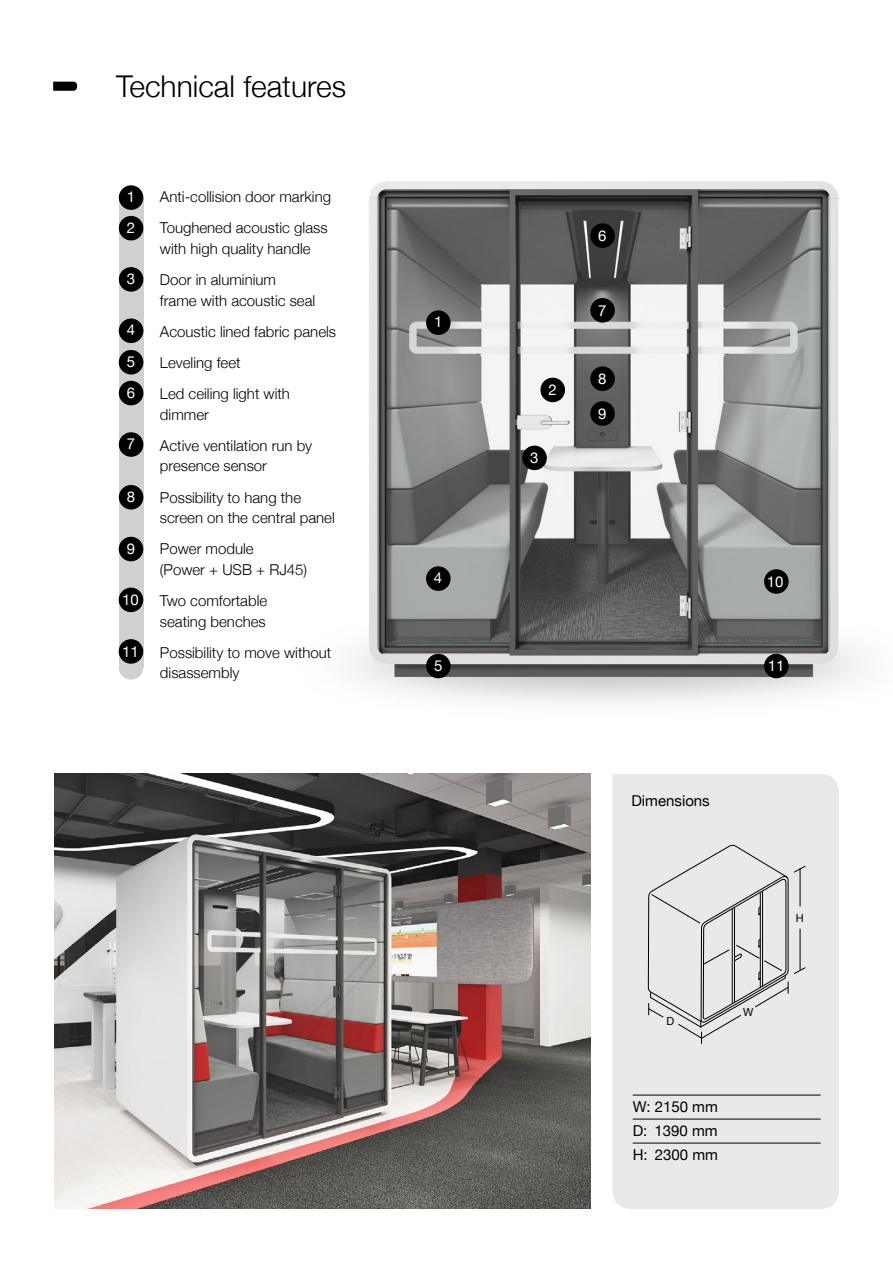
<style>
.page{position:relative;width:893px;height:1263px;background:#fff}
.page>*{position:absolute;margin:0;border:0;box-sizing:border-box;transform-origin:0 0}
.t1{font:300 30px "Helvetica Neue";color:#000}
.t2{font:300 15px/31.2px "Helvetica Neue";color:#000}
.t3{font:15px/24px "Helvetica Neue";color:#000;text-align:justify}
.t4{font:15px/31.7px "Helvetica Neue";color:#fff}
.t5{font:11.1px "Helvetica Neue";color:#000}
</style>
<div class="page">
<svg style="left:53px;top:82px;width:24px;height:9px"></svg>
<img style="left:354px;top:181px;width:506px;height:521px">
<svg style="left:119px;top:201px;width:24px;height:463px;background:#cacaca"></svg>
<div style="left:119px;top:185px;width:24px;height:25px;background:#000;border-radius:50%"></div>
<div style="left:119px;top:485px;width:24px;height:24px;background:#000;border-radius:50%"></div>
<div style="left:119px;top:216px;width:24px;height:24px;background:#000;border-radius:50%"></div>
<div style="left:119px;top:537px;width:24px;height:24px;background:#000;border-radius:50%"></div>
<div style="left:119px;top:267px;width:24px;height:25px;background:#000;border-radius:50%"></div>
<div style="left:119px;top:588px;width:24px;height:24px;background:#000;border-radius:50%"></div>
<div style="left:119px;top:318px;width:24px;height:25px;background:#000;border-radius:50%"></div>
<div style="left:119px;top:350px;width:24px;height:24px;background:#000;border-radius:50%"></div>
<div style="left:119px;top:432px;width:24px;height:25px;background:#000;border-radius:50%"></div>
<div style="left:119px;top:655px;width:24px;height:25px;background:#d0d0d0;border-radius:50%"></div>
<div style="left:426px;top:310px;width:25px;height:25px;background:#000;border-radius:50%"></div>
<div style="left:540px;top:378px;width:25px;height:24px;background:#000;border-radius:50%"></div>
<div style="left:522px;top:446px;width:25px;height:24px;background:#000;border-radius:50%"></div>
<div style="left:426px;top:566px;width:25px;height:25px;background:#000;border-radius:50%"></div>
<div style="left:426px;top:654px;width:25px;height:24px;background:#000;border-radius:50%"></div>
<div style="left:590px;top:223px;width:25px;height:25px;background:#000;border-radius:50%"></div>
<div style="left:590px;top:298px;width:25px;height:25px;background:#000;border-radius:50%"></div>
<div style="left:590px;top:366px;width:25px;height:25px;background:#000;border-radius:50%"></div>
<div style="left:764px;top:569px;width:25px;height:25px;background:#000;border-radius:50%"></div>
<div style="left:764px;top:654px;width:25px;height:24px;background:#000;border-radius:50%"></div>
<div style="left:119px;top:381px;width:24px;height:24px;background:#000;border-radius:50%"></div>
<div style="left:590px;top:401px;width:25px;height:25px;background:#000;border-radius:50%"></div>
<div style="left:612px;top:774px;width:227px;height:435px;background:#e9e9e9"></div>
<svg style="left:647px;top:844px;width:159px;height:199px;background:#d9d9d9"></svg>
<hr style="left:633px;top:1095px;width:188px;height:1px;background:#000">
<hr style="left:633px;top:1119px;width:188px;height:1px;background:#000">
<hr style="left:633px;top:1143px;width:188px;height:1px;background:#000">
<img style="left:54px;top:773px;width:537px;height:436px">
<div style="left:119px;top:639px;width:24px;height:25px;background:#000;border-radius:50%"></div>
<h1 class="t1" style="left:116px;top:63px;width:232px">Technical features</h1>
<p class="t4" style="left:127px;top:182px;width:10px">1</p>
<p class="t4" style="left:127px;top:213px;width:10px">2</p>
<p class="t4" style="left:127px;top:264px;width:10px">3</p>
<p class="t4" style="left:127px;top:315px;width:10px">4<br>5</p>
<p class="t4" style="left:127px;top:378px;width:10px">6</p>
<p class="t4" style="left:127px;top:429px;width:10px">7</p>
<p class="t4" style="left:127px;top:482px;width:10px">8</p>
<p class="t4" style="left:127px;top:534px;width:10px">9</p>
<p class="t4" style="left:122px;top:585px;width:18px">10</p>
<p class="t4" style="left:122px;top:637px;width:18px">11</p>
<p class="t2" style="left:160px;top:180px;width:173px">Anti-collision door marking<br>Toughened acoustic glass</p>
<p class="t2" style="left:160px;top:232px;width:152px">with high quality handle<br>Door in aluminium</p>
<p class="t2" style="left:160px;top:283px;width:178px">frame with acoustic seal<br>Acoustic lined fabric panels<br>Leveling feet<br>Led ceiling light with</p>
<p class="t2" style="left:160px;top:398px;width:154px">dimmer<br>Active ventilation run by</p>
<p class="t2" style="left:160px;top:449px;width:143px">presence sensor<br>Possibility to hang the</p>
<p class="t2" style="left:160px;top:501px;width:176px">screen on the central panel<br>Power module</p>
<p class="t2" style="left:160px;top:553px;width:149px">(Power + USB + RJ45)<br>Two comfortable</p>
<p class="t2" style="left:160px;top:604px;width:173px">seating benches<br>Possibility to move without</p>
<p class="t2" style="left:160px;top:656px;width:81px">disassembly</p>
<p class="t4" style="left:434px;top:307px;width:10px">1</p>
<p class="t4" style="left:434px;top:563px;width:10px">4</p>
<p class="t4" style="left:434px;top:651px;width:10px">5</p>
<p class="t4" style="left:548px;top:374px;width:10px">2</p>
<p class="t4" style="left:530px;top:442px;width:10px">3</p>
<p class="t4" style="left:598px;top:220px;width:10px">6</p>
<p class="t4" style="left:598px;top:295px;width:10px">7</p>
<p class="t4" style="left:598px;top:364px;width:10px">8</p>
<p class="t4" style="left:598px;top:399px;width:10px">9</p>
<p class="t4" style="left:767px;top:567px;width:18px">10</p>
<p class="t4" style="left:768px;top:651px;width:18px">11</p>
<p class="t3" style="left:631px;top:790px;width:80px">Dimensions</p>
<p class="t5" style="left:666px;top:1013px;width:9px">D</p>
<p class="t5" style="left:743px;top:1004px;width:12px">W</p>
<p class="t3" style="left:633px;top:1096px;width:87px">W: 2150 mm D: 1390 mm H: 2300 mm</p>
<p class="t5" style="left:796px;top:910px;width:10px">H</p>
</div>
